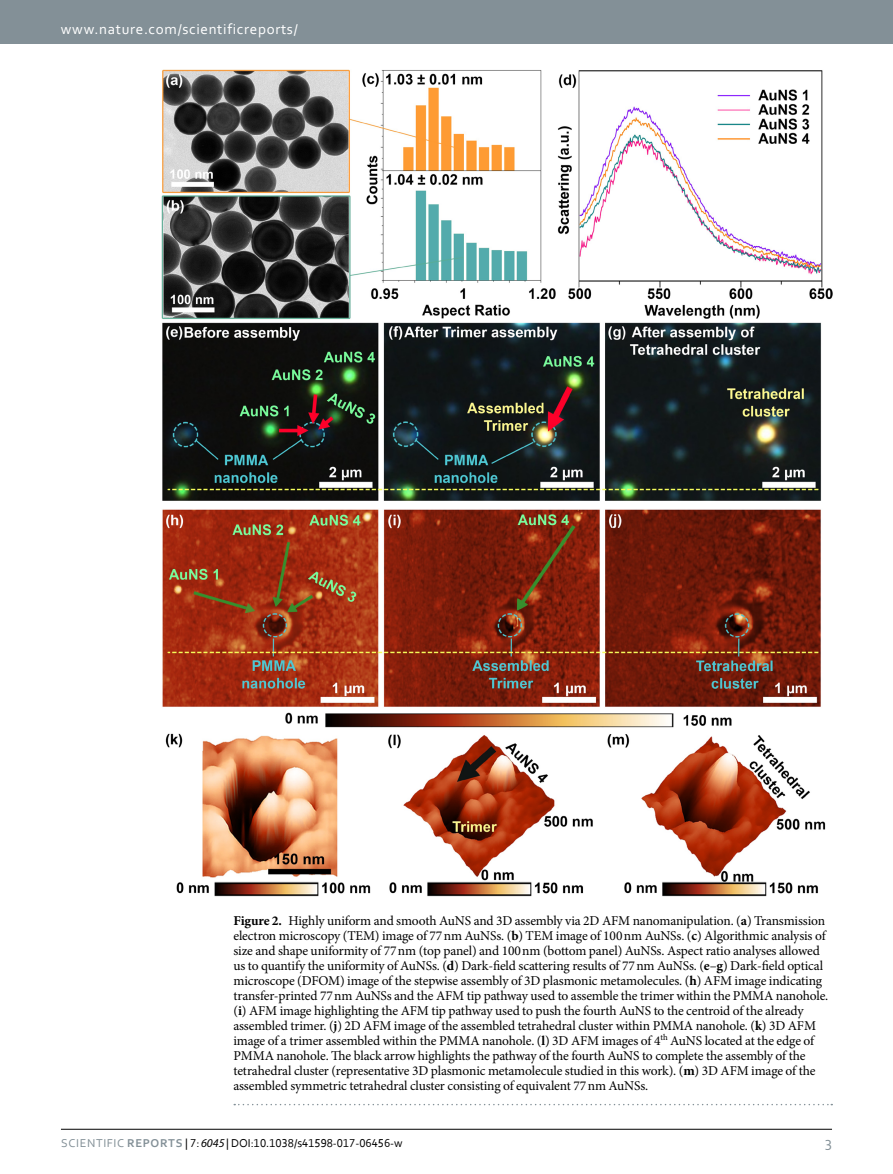
<style>
.page{position:relative;width:893px;height:1174px;background:#fff}
.page>*{position:absolute;margin:0;border:0;box-sizing:border-box;transform-origin:0 0}
.t1{font:15px "Corbel 2";letter-spacing:.045em;color:#fff}
.t2{font:15px "Corbel 2";color:#839097}
.t3{font:13.5px/15px "Minion Pro";letter-spacing:-.01em;color:#000}
.t4{font:12px "Corbel";color:#000}
.s1{font-weight:700}
.s2{font-family:"Corbel 2";color:#839097}
.s3{font-family:"Corbel Bold 2";color:#839097}
.s4{font-family:"Myriad Pro";font-style:italic}
</style>
<div class="page">
<div style="left:0;top:0;width:893px;height:43px;background:#839097"></div>
<hr style="left:61px;top:1129px;width:771px;height:1px;background:#000">
<img style="left:162px;top:70px;width:670px;height:826px">
<svg style="left:234px;top:1103px;width:598px;height:2px"></svg>
<p class="t1" style="left:61px;top:19px;width:238px">www.nature.com/scientificreports/</p>
<p class="t3" style="left:233px;top:912px;width:596px"><span class="s1">Figure 2.</span> Highly uniform and smooth AuNS and 3D assembly via 2D AFM nanomanipulation. (<span class="s1">a</span>) Transmission electron microscopy (TEM) image of 77nm AuNSs. (<span class="s1">b</span>) TEM image of 100nm AuNSs. (<span class="s1">c</span>) Algorithmic analysis of size and shape uniformity of 77nm (top panel) and 100nm (bottom panel) AuNSs. Aspect ratio analyses allowed us to quantify the uniformity of AuNSs. (<span class="s1">d</span>) Dark-field scattering results of 77nm AuNSs. (<span class="s1">e</span>–<span class="s1">g</span>) Dark-field optical microscope (DFOM) image of the stepwise assembly of 3D plasmonic metamolecules. (<span class="s1">h</span>) AFM image indicating transfer-printed 77nm AuNSs and the AFM tip pathway used to assemble the trimer within the PMMA nanohole. (<span class="s1">i</span>) AFM image highlighting the AFM tip pathway used to push the fourth AuNS to the centroid of the already assembled trimer. (<span class="s1">j</span>) 2D AFM image of the assembled tetrahedral cluster within PMMA nanohole. (<span class="s1">k</span>) 3D AFM image of a trimer assembled within the PMMA nanohole. (<span class="s1">l</span>) 3D AFM images of 4<sup>th</sup> AuNS located at the edge of PMMA nanohole. The black arrow highlights the pathway of the fourth AuNS to complete the assembly of the tetrahedral cluster (representative 3D plasmonic metamolecule studied in this work). (<span class="s1">m</span>) 3D AFM image of the assembled symmetric tetrahedral cluster consisting of equivalent 77nm AuNSs.</p>
<p class="t4" style="left:61px;top:1135px;width:343px"><span class="s2">ScIentIfIc</span> <span class="s3">REPORTS</span> | 7: <span class="s4">6045</span> | DOI:10.1038/s41598-017-06456-w</p>
<p class="t2" style="left:825px;top:1132px;width:8px">3</p>
</div>
